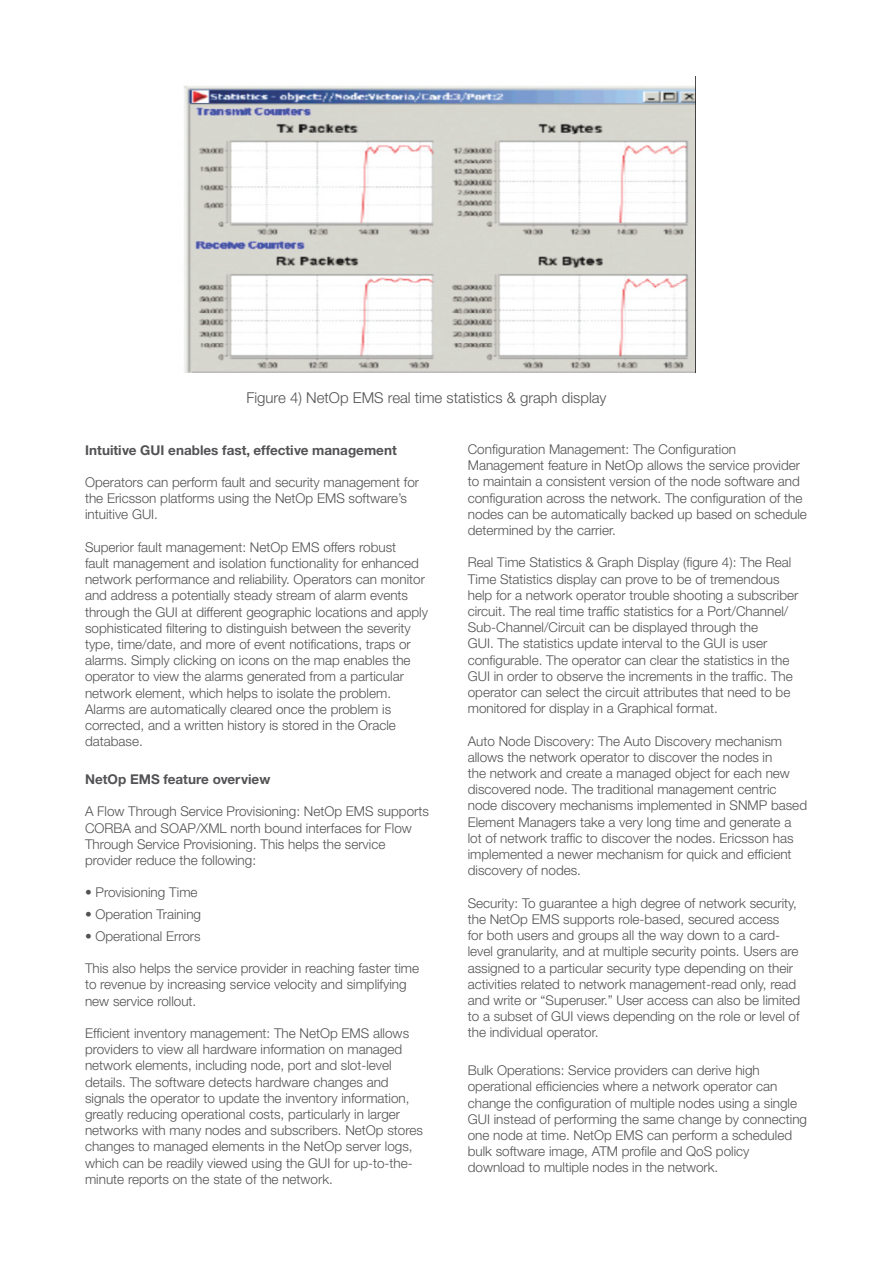
<style>
.page{position:relative;width:893px;height:1263px;background:#fff}
.page>*{position:absolute;margin:0;border:0;box-sizing:border-box;transform-origin:0 0}
.t1{font:300 15px "Ericsson Sans";color:#535355}
.Paragraph_Text{font:300 13.5px/16.2px "Ericsson Sans";color:#535355}
.Paragraph_Text-2{font:700 13.5px "Ericsson Sans";color:#535355}
</style>
<div class="page">
<img style="left:184px;top:85px;width:511px;height:287px">
<p class="t1" style="left:246px;top:389px;width:362px">Figure 4) NetOp EMS real time statistics &amp; graph display</p>
<p class="Paragraph_Text-2" style="left:85px;top:442px;width:64px">Intuitive GUI</p>
<p class="Paragraph_Text-2" style="left:168px;top:442px;width:230px">enables fast, effective management</p>
<p class="Paragraph_Text" style="left:85px;top:474px;width:336px">Operators can perform fault and security management for the Ericsson platforms using the NetOp EMS software’s intuitive GUI.</p>
<p class="Paragraph_Text" style="left:85px;top:539px;width:344px">Superior fault management: NetOp EMS offers robust<br>fault management and isolation functionality for enhanced network performance and reliability. Operators can monitor and address a potentially steady stream of alarm events through the GUI at different geographic locations and apply sophisticated filtering to distinguish between the severity type, time/date, and more of event notifications, traps or alarms. Simply clicking on icons on the map enables the operator to view the alarms generated from a particular network element, which helps to isolate the problem.<br>Alarms are automatically cleared once the problem is corrected, and a written history is stored in the Oracle database.</p>
<p class="Paragraph_Text-2" style="left:85px;top:772px;width:187px">NetOp EM S feature overview</p>
<p class="Paragraph_Text" style="left:85px;top:804px;width:345px">A Flow Through Service Provisioning: NetOp EMS supports CORBA and SOAP/XML north bound interfaces for Flow Through Service Provisioning. This helps the service provider reduce the following:</p>
<p class="Paragraph_Text" style="left:85px;top:885px;width:114px">• Provisioning Time</p>
<p class="Paragraph_Text" style="left:85px;top:906px;width:118px">• Operation Training</p>
<p class="Paragraph_Text" style="left:85px;top:928px;width:117px">• Operational Errors</p>
<p class="Paragraph_Text" style="left:85px;top:960px;width:336px">This also helps the service provider in reaching faster time to revenue by increasing service velocity and simplifying new service rollout.</p>
<p class="Paragraph_Text" style="left:85px;top:1025px;width:339px">Efficient inventory management: The NetOp EMS allows providers to view all hardware information on managed network elements, including node, port and slot-level details. The software detects hardware changes and signals the operator to update the inventory information, greatly reducing operational costs, particularly in larger networks with many nodes and subscribers. NetOp stores changes to managed elements in the NetOp server logs, which can be readily viewed using the GUI for up-to-the&shy;minute reports on the state of the network.</p>
<p class="Paragraph_Text" style="left:468px;top:441px;width:341px">Configuration Management: The Configuration Management feature in NetOp allows the service provider to maintain a consistent version of the node software and configuration across the network. The configuration of the nodes can be automatically backed up based on schedule determined by the carrier.</p>
<p class="Paragraph_Text" style="left:468px;top:555px;width:332px">Real Time Statistics &amp; Graph Display (figure 4): The Real Time Statistics display can prove to be of tremendous help for a network operator trouble shooting a subscriber circuit. The real time traffic statistics for a Port/Channel/ Sub-Channel/Circuit can be displayed through the<br>GUI. The statistics update interval to the GUI is user configurable. The operator can clear the statistics in the GUI in order to observe the increments in the traffic. The operator can select the circuit attributes that need to be monitored for display in a Graphical format.</p>
<p class="Paragraph_Text" style="left:468px;top:733px;width:341px">Auto Node Discovery: The Auto Discovery mechanism allows the network operator to discover the nodes in<br>the network and create a managed object for each new discovered node. The traditional management centric node discovery mechanisms implemented in SNMP based Element Managers take a very long time and generate a lot of network traffic to discover the nodes. Ericsson has implemented a newer mechanism for quick and efficient discovery of nodes.</p>
<p class="Paragraph_Text" style="left:468px;top:895px;width:334px">Security: To guarantee a high degree of network security, the NetOp EMS supports role-based, secured access<br>for both users and groups all the way down to a card&shy;level granularity, and at multiple security points. Users are assigned to a particular security type depending on their activities related to network management-read only, read and write or “Superuser.” User access can also be limited to a subset of GUI views depending on the role or level of the individual operator.</p>
<p class="Paragraph_Text" style="left:468px;top:1062px;width:341px">Bulk Operations: Service providers can derive high operational efficiencies where a network operator can change the configuration of multiple nodes using a single GUI instead of performing the same change by connecting one node at time. NetOp EMS can perform a scheduled bulk software image, ATM profile and QoS policy download to multiple nodes in the network.</p>
</div>
